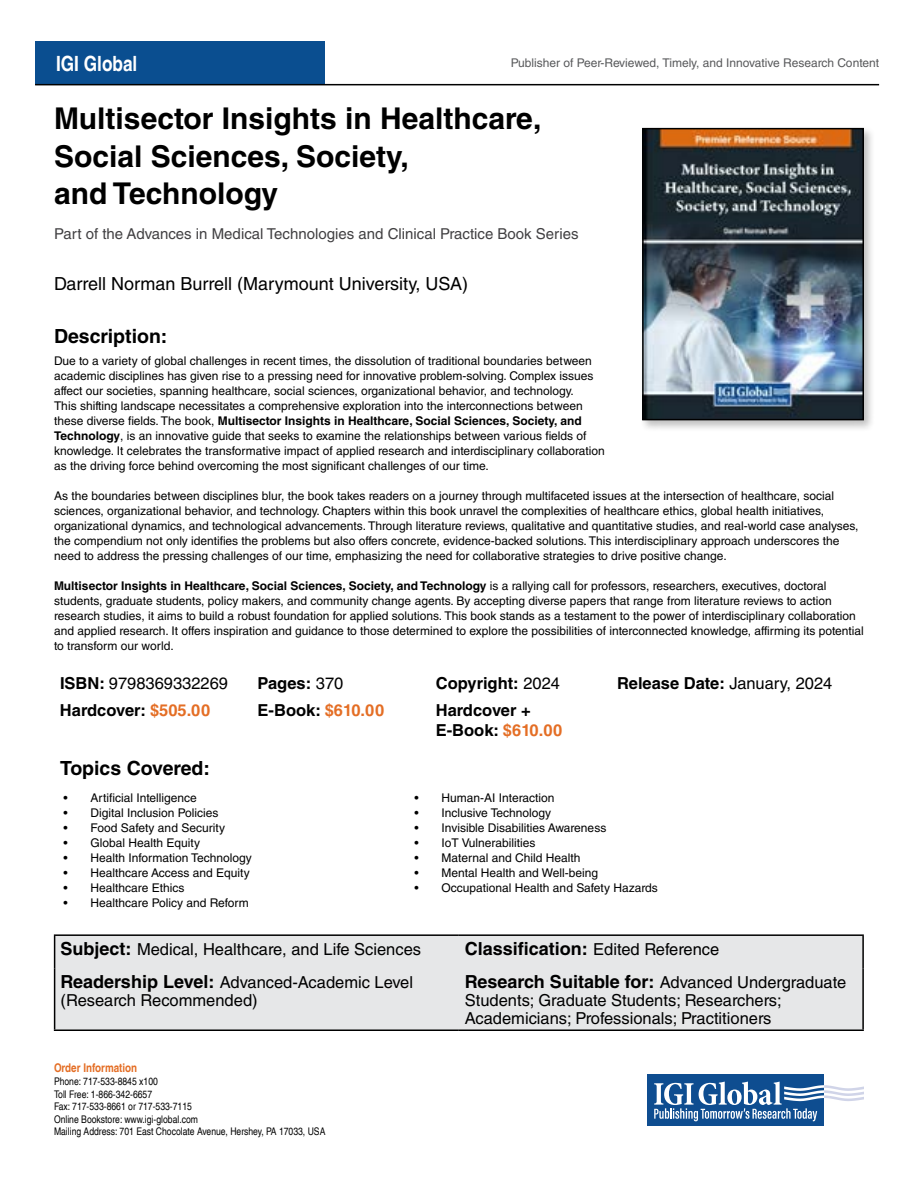
<style>
.page{position:relative;width:918px;height:1188px;background:#fff}
.page>*{position:absolute;margin:0;border:0;box-sizing:border-box;transform-origin:0 0}
.t1{font:700 30px/37.5px "Helvetica LT Std";color:#000}
.t2{font:700 condensed 21px "Helvetica LT";color:#fff}
.t3{font:700 19.5px "Helvetica LT Std";color:#000}
.t4{font:18px "Helvetica LT Std";color:#000}
.t5{font:700 18px "Helvetica LT Std";color:#000}
.t6{font:16.5px/18px "Helvetica LT Std";color:#000}
.t7{font:700 16.5px/19.8px "Helvetica LT Std";color:#000}
.t8{font:15px "Helvetica LT Std";color:#414042}
.t9{font:12px/15px "Helvetica LT Std";color:#000}
.t10{font:12px "Helvetica LT Std";color:#58595b}
.t11{font:700 condensed 12px "Helvetica LT";color:#e46e25}
.t12{font:condensed 10.5px/12.6px "Helvetica LT";color:#000}
.s1{font-weight:700}
.s2{font-weight:400}
.s3{color:#e46e25}
.s4{font-weight:700;font-size:18px}
.s5{font-weight:400;font-size:16.5px}
</style>
<div class="page">
<div style="left:35px;top:41px;width:290px;height:44px;background:#0a4e90"></div>
<svg style="left:647px;top:1125px;width:177px;height:1px"></svg>
<div style="left:647px;top:1074px;width:177px;height:51px;background:#0e4d90"></div>
<svg style="left:654px;top:1082px;width:210px;height:39px"></svg>
<hr style="left:35px;top:84px;width:844px;height:1px;background:#000">
<div style="left:640px;top:126px;width:235px;height:306px;background:#000;opacity:.25"></div>
<img style="left:645px;top:131px;width:216px;height:286px">
<div style="left:642px;top:128px;width:222px;height:292px;border:2px solid #000"></div>
<div style="left:55px;top:936px;width:807px;height:94px;background:#e6e7e8"></div>
<hr style="left:54px;top:934px;width:405px;height:2px;background:#000">
<hr style="left:54px;top:936px;width:1px;height:32px;background:#000">
<hr style="left:459px;top:934px;width:405px;height:2px;background:#000">
<hr style="left:862px;top:936px;width:2px;height:32px;background:#000">
<hr style="left:54px;top:968px;width:1px;height:62px;background:#000">
<hr style="left:862px;top:968px;width:2px;height:62px;background:#000">
<hr style="left:54px;top:1030px;width:405px;height:1px;background:#000">
<hr style="left:459px;top:1030px;width:405px;height:1px;background:#000">
<h2 class="t2" style="left:56px;top:50px;width:83px">IGI Global</h2>
<p class="t10" style="left:511px;top:56px;width:370px">Publisher of Peer-Reviewed, Timely, and Innovative Research Content</p>
<h1 class="t1" style="left:54px;top:99px;width:489px">Multisector Insights in Healthcare,<br>Social Sciences, Society,<br>and Technology</h1>
<p class="t8" style="left:54px;top:225px;width:526px">Part of the Advances in Medical Technologies and Clinical Practice Book Series</p>
<h3 class="t4" style="left:54px;top:273px;width:416px">Darrell Norman Burrell (Marymount University, USA)</h3>
<h3 class="t3" style="left:54px;top:324px;width:115px">Description:</h3>
<p class="t9" style="left:54px;top:353px;width:552px">Due to a variety of global challenges in recent times, the dissolution of traditional boundaries between academic disciplines has given rise to a pressing need for innovative problem-solving. Complex issues affect our societies, spanning healthcare, social sciences, organizational behavior, and technology.<br>This shifting landscape necessitates a comprehensive exploration into the interconnections between these diverse fields. The book, <span class="s1">Multisector Insights in Healthcare, Social Sciences, Society, and Technology</span>, is an innovative guide that seeks to examine the relationships between various fields of knowledge. It celebrates the transformative impact of applied research and interdisciplinary collaboration as the driving force behind overcoming the most significant challenges of our time.</p>
<p class="t9" style="left:54px;top:488px;width:806px">As the boundaries between disciplines blur, the book takes readers on a journey through multifaceted issues at the intersection of healthcare, social sciences, organizational behavior, and technology. Chapters within this book unravel the complexities of healthcare ethics, global health initiatives, organizational dynamics, and technological advancements. Through literature reviews, qualitative and quantitative studies, and real-world case analyses, the compendium not only identifies the problems but also offers concrete, evidence-backed solutions. This interdisciplinary approach underscores the need to address the pressing challenges of our time, emphasizing the need for collaborative strategies to drive positive change.</p>
<p class="t9" style="left:54px;top:578px;width:811px"><span class="s1">Multisector Insights in Healthcare, Social Sciences, Society, and Technology</span> is a rallying call for professors, researchers, executives, doctoral students, graduate students, policy makers, and community change agents. By accepting diverse papers that range from literature reviews to action research studies, it aims to build a robust foundation for applied solutions. This book stands as a testament to the power of interdisciplinary collaboration and applied research. It offers inspiration and guidance to those determined to explore the possibilities of interconnected knowledge, affirming its potential to transform our world.</p>
<h3 class="t6" style="left:60px;top:674px;width:170px"><span class="s1">ISBN:</span> 9798369332269</h3>
<h3 class="t7" style="left:258px;top:673px;width:87px">Pages: <span class="s2">370</span></h3>
<h3 class="t7" style="left:436px;top:673px;width:126px">Copyright: <span class="s2">2024</span></h3>
<h3 class="t7" style="left:617px;top:673px;width:217px">Release Date: <span class="s2">January, 2024</span></h3>
<h3 class="t7" style="left:60px;top:700px;width:152px">Hardcover: <span class="s3">$505.00</span></h3>
<h3 class="t7" style="left:258px;top:700px;width:128px">E-Book: <span class="s3">$610.00</span></h3>
<h3 class="t7" style="left:436px;top:700px;width:128px">Hardcover +<br>E-Book: <span class="s3">$610.00</span></h3>
<h3 class="t3" style="left:60px;top:756px;width:152px">Topics Covered:</h3>
<p class="t9" style="left:64px;top:791px;width:135px">• Artificial Intelligence</p>
<p class="t9" style="left:64px;top:806px;width:156px">• Digital Inclusion Policies</p>
<p class="t9" style="left:64px;top:821px;width:163px">• Food Safety and Security</p>
<p class="t9" style="left:64px;top:836px;width:138px">• Global Health Equity</p>
<p class="t9" style="left:64px;top:851px;width:190px">• Health Information Technology</p>
<p class="t9" style="left:64px;top:866px;width:188px">• Healthcare Access and Equity</p>
<p class="t9" style="left:64px;top:881px;width:122px">• Healthcare Ethics</p>
<p class="t9" style="left:64px;top:896px;width:187px">• Healthcare Policy and Reform</p>
<p class="t9" style="left:415px;top:791px;width:142px">• Human-AI Interaction</p>
<p class="t9" style="left:415px;top:806px;width:138px">• Inclusive Technology</p>
<p class="t9" style="left:415px;top:821px;width:193px">• Invisible Disabilities Awareness</p>
<p class="t9" style="left:415px;top:836px;width:122px">• IoT Vulnerabilities</p>
<p class="t9" style="left:415px;top:851px;width:167px">• Maternal and Child Health</p>
<p class="t9" style="left:415px;top:866px;width:185px">• Mental Health and Well-being</p>
<p class="t9" style="left:415px;top:881px;width:245px">• Occupational Health and Safety Hazards</p>
<h3 class="t6" style="left:61px;top:940px;width:362px"><span class="s4">Subject:</span> Medical, Healthcare, and Life Sciences</h3>
<h3 class="t5" style="left:465px;top:938px;width:256px">Classification: <span class="s5">Edited Reference</span></h3>
<h3 class="t6" style="left:61px;top:973px;width:354px"><span class="s4">Readership Level:</span> Advanced-Academic Level (Research Recommended)</h3>
<h3 class="t6" style="left:465px;top:973px;width:383px"><span class="s4">Research Suitable for:</span> Advanced Undergraduate<br>Students; Graduate Students; Researchers;<br>Academicians; Professionals; Practitioners</h3>
<p class="t11" style="left:54px;top:1061px;width:85px">Order Information</p>
<p class="t12" style="left:54px;top:1075px;width:273px">Phone: 717-533-8845 x100<br>Toll Free: 1-866-342-6657<br>Fax: 717-533-8661 or 717-533-7115<br>Online Bookstore: www.igi-global.com<br>Mailing Address: 701 East Chocolate Avenue, Hershey, PA 17033, USA</p>
</div>
